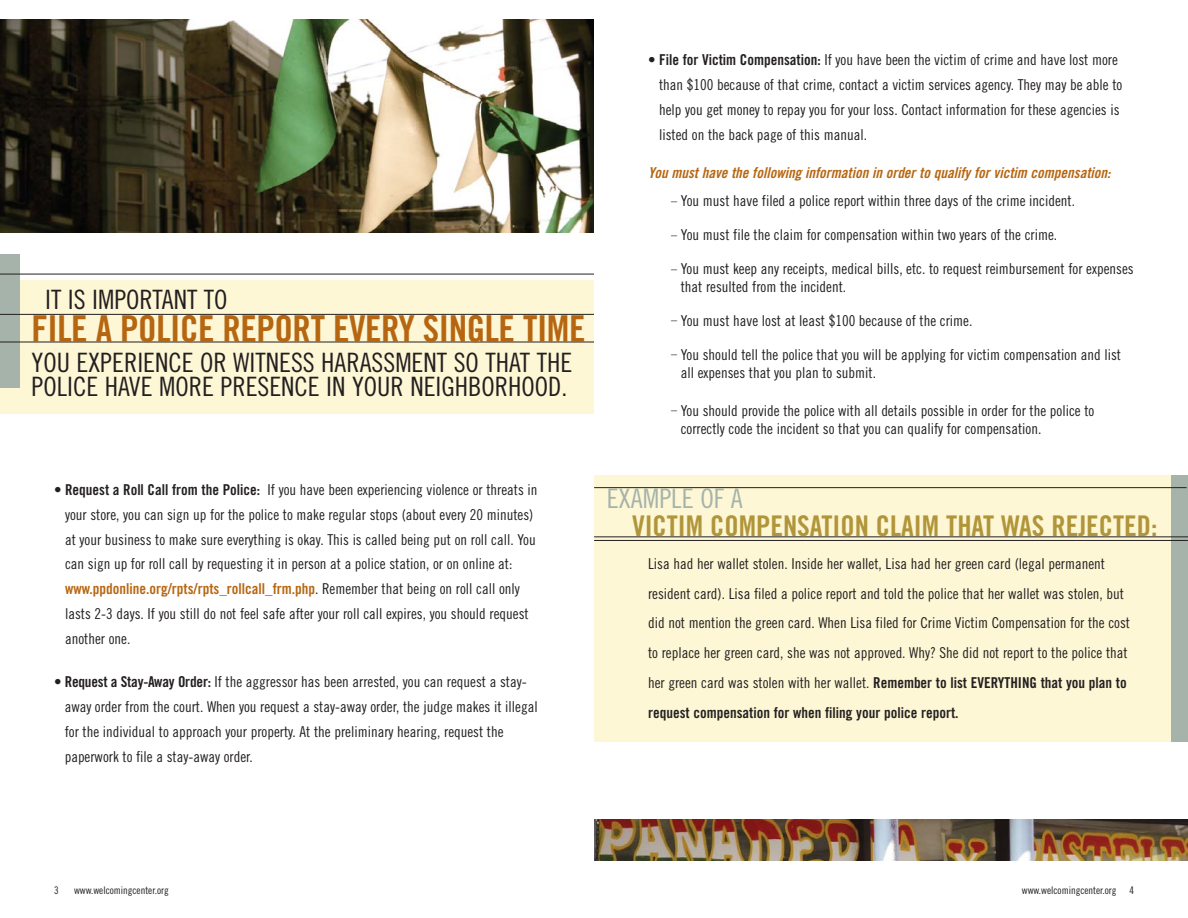
<style>
.page{position:relative;width:1188px;height:918px;background:#fff}
.page>*{position:absolute;margin:0;border:0;box-sizing:border-box;transform-origin:0 0}
.t1{font:37.05px "Trade Gothic Bold Cond Twenty";letter-spacing:-.015em;color:#b66611}
.t2{font:28.5px "Trade Gothic Bold Cond Twenty";color:#b1953a}
.t3{font:27px "Trade Gothic Cond Eighteen";color:#a5b3ab}
.t4{font:26.7px/24px "Trade Gothic Cond Eighteen";color:#231f20}
.t5{font:15px/24.9px "Trade Gothic Cond Eighteen";color:#231f20}
.t6{font:15px/29.8px "Trade Gothic Bold Cond Twenty";color:#231f20}
.t7{font:15px "Trade Gothic Bold Cond Twenty";color:#b66611}
.t8{font:italic 15px "Trade Gothic Bold Cond Twenty";color:#b66611}
.t9{font:10.5px "Trade Gothic Cond Eighteen";color:#231f20}
.s1{font-family:"Trade Gothic Bold Cond Twenty"}
.s2{font-family:"Trade Gothic Cond Eighteen";color:#231f20}
.s3{font-size:12px}
.s4{font-family:"Trade Gothic Cond Eighteen"}
</style>
<div class="page">
<div style="left:594px;top:475px;width:594px;height:267px;background:#fdf7d5"></div>
<div style="left:1171px;top:475px;width:17px;height:267px;background:#a5b3ab"></div>
<div style="left:0;top:280px;width:594px;height:134px;background:#fdf7d5"></div>
<div style="left:0;top:254px;width:19px;height:133px;background:#a5b3ab"></div>
<img style="left:0;top:20px;width:594px;height:212px">
<hr style="left:0;top:274px;width:594px;height:1px;background:#231f20">
<hr style="left:0;top:314px;width:594px;height:1px;background:#231f20">
<hr style="left:0;top:342px;width:594px;height:1px;background:#231f20">
<img style="left:594px;top:820px;width:594px;height:41px">
<hr style="left:594px;top:487px;width:593px;height:1px;background:#231f20">
<hr style="left:594px;top:536px;width:594px;height:1px;background:#231f20">
<hr style="left:594px;top:540px;width:594px;height:1px;background:#231f20">
<h3 class="t4" style="left:45px;top:290px;width:184px">IT IS IMPORTANT TO</h3>
<h1 class="t1" style="left:32px;top:315px;width:555px">FILE A POLICE REPORT EVERY SINGLE TIME</h1>
<h3 class="t4" style="left:32px;top:352px;width:542px">YOU EXPERIENCE OR WITNESS HARASSMENT SO THAT THE<br>POLICE HAVE MORE PRESENCE IN YOUR NEIGHBORHOOD.</h3>
<p class="t5" style="left:65px;top:478px;width:474px;text-indent:-11px"><span class="s1">• Request a Roll Call from the Police:</span> If you have been experiencing violence or threats in your store, you can sign up for the police to make regular stops (about every 20 minutes) at your business to make sure everything is okay. This is called being put on roll call. You can sign up for roll call by requesting it in person at a police station, or on online at:</p>
<p class="t7" style="left:65px;top:584px;width:456px">www.ppdonline.org/rpts/rpts_rollcall_frm.php<span class="s2">. Remember that being on roll call only</span></p>
<p class="t5" style="left:65px;top:603px;width:465px">lasts 2-3 days. If you still do not feel safe after your roll call expires, you should request another one.</p>
<p class="t5" style="left:65px;top:670px;width:475px;text-indent:-11px"><span class="s1">• Request a Stay-Away Order:</span> If the aggressor has been arrested, you can request a stay&shy;away order from the court. When you request a stay-away order, the judge makes it illegal for the individual to approach your property. At the preliminary hearing, request the paperwork to file a stay-away order.</p>
<p class="t5" style="left:659px;top:48px;width:465px;text-indent:-11px"><span class="s1">• File for Victim Compensation:</span> If you have been the victim of crime and have lost more than $100 because of that crime, contact a victim services agency. They may be able to help you get money to repay you for your loss. Contact information for these agencies is listed on the back page of this manual.</p>
<p class="t8" style="left:648px;top:168px;width:467px">You musthave the following information in orderto qualify forvictim compensation:</p>
<p class="t5" style="left:671px;top:190px;width:405px"><span class="s3">–</span> You must have filed a police report within three days of the crime incident.</p>
<p class="t5" style="left:671px;top:224px;width:388px"><span class="s3">–</span> You must file the claim for compensation within two years of the crime.</p>
<p class="t5" style="left:681px;top:261px;width:454px;line-height:18px;text-indent:-10px"><span class="s3">–</span> You must keep any receipts, medical bills, etc. to request reimbursement for expenses that resulted from the incident.</p>
<p class="t5" style="left:671px;top:309px;width:303px"><span class="s3">–</span> You must have lost at least $100 because of the crime.</p>
<p class="t5" style="left:681px;top:347px;width:442px;line-height:18px;text-indent:-10px"><span class="s3">–</span> You should tell the police that you will be applying for victim compensation and list all expenses that you plan to submit.</p>
<p class="t5" style="left:681px;top:402px;width:415px;line-height:18px;text-indent:-10px"><span class="s3">–</span> You should provide the police with all details possible in order for the police to correctly code the incident so that you can qualify for compensation.</p>
<h3 class="t3" style="left:607px;top:488px;width:138px">EXAMPLE OF A</h3>
<h2 class="t2" style="left:632px;top:515px;width:527px">VICTIM COMPENSATION CLAIM THAT WAS REJECTED:</h2>
<p class="t5" style="left:648px;top:550px;width:483px;line-height:29.8px">Lisa had her wallet stolen. Inside her wallet, Lisa had her green card (legal permanent resident card). Lisa filed a police report and told the police that her wallet was stolen, but did not mention the green card. When Lisa filed for Crime Victim Compensation for the cost to replace her green card, she was not approved. Why? She did not report to the police that</p>
<p class="t6" style="left:648px;top:669px;width:480px"><span class="s4">her green card was stolen with her wallet.</span> Remember to list EVERYTHING that you plan to request compensation for when filing your police report.</p>
<p class="t9" style="left:54px;top:887px;width:6px">3</p>
<p class="t9" style="left:74px;top:887px;width:96px">www.welcomingcenter.org</p>
<p class="t9" style="left:1022px;top:887px;width:114px">www.welcomingcenter.org 4</p>
</div>
